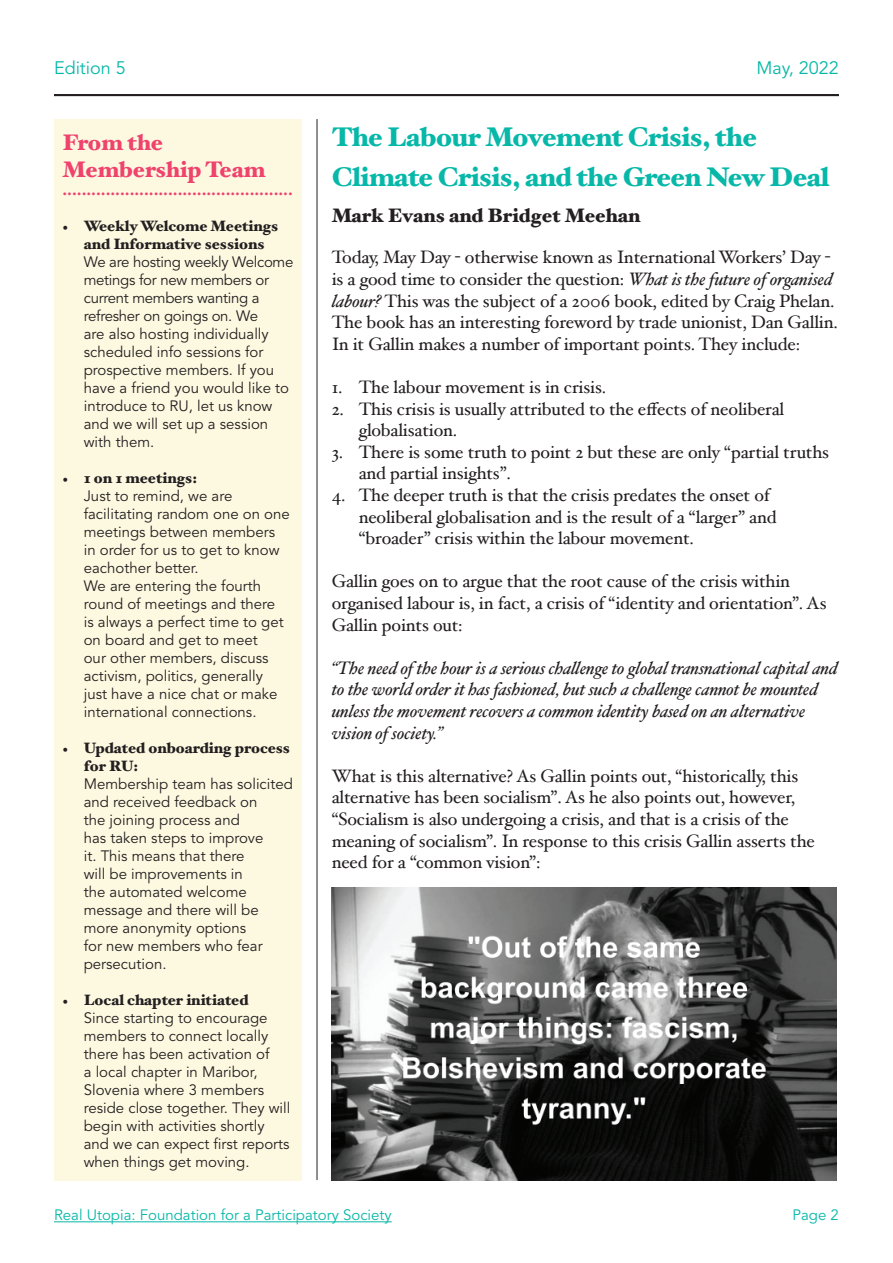
<style>
.page{position:relative;width:893px;height:1263px;background:#fff}
.page>*{position:absolute;margin:0;border:0;box-sizing:border-box;transform-origin:0 0}
.t1{font:900 27px/39.6px "Hoefler Text";letter-spacing:-.02em;color:#07b8a9}
.t2{font:900 22.5px/27px "Hoefler Text";color:#ef426d}
.t3{font:900 19.5px "Hoefler Text";color:#231f20}
.t4{font:18px/21.6px "Hoefler Text";letter-spacing:-.01em;color:#231f20}
.t5{font:italic 18px/21.6px "Hoefler Text";letter-spacing:-.01em;color:#231f20}
.t6{font:18px "Avenir LT Std";color:#07b8a9}
.t7{font:15px/18px "Avenir LT Std";color:#231f20}
.t8{font:900 15px/18px "Hoefler Text";color:#231f20;text-align:center}
.t9{font:15px "Avenir LT Std";color:#07b8a9}
.t10{font:900 15px "Hoefler Text";color:#ef426d}
.s1{font-family:"Minion Pro";font-weight:400}
.s2{font-style:italic}
</style>
<div class="page">
<hr style="left:54px;top:1221px;width:338px;height:1px;background:#07b8a9">
<hr style="left:54px;top:94px;width:785px;height:2px;background:#231f20">
<div style="left:54px;top:119px;width:248px;height:1061px;background:#fdf9e1"></div>
<hr style="left:317px;top:119px;width:1px;height:1061px;background:#231f20">
<img style="left:332px;top:887px;width:504px;height:293px">
<p class="t6" style="left:54px;top:57px;width:73px">Edition 5</p>
<h2 class="t2" style="left:63px;top:129px;width:204px">From the<br>Membership Team</h2>
<p class="t10" style="left:63px;top:181px;width:232px">................................................</p>
<p class="t8" style="left:63px;top:217px;width:217px"><span class="s1">•</span> Weekly Welcome Meetings and Informative sessions</p>
<p class="t7" style="left:84px;top:253px;width:211px">We are hosting weekly Welcome metings for new members or current members wanting a refresher on goings on. We<br>are also hosting individually scheduled info sessions for prospective members. If you have a friend you would like to introduce to RU, let us know and we will set up a session with them.</p>
<p class="t8" style="left:63px;top:469px;width:136px"><span class="s1">•</span> 1 on 1 meetings:</p>
<p class="t7" style="left:84px;top:487px;width:208px">Just to remind, we are facilitating random one on one meetings between members in order for us to get to know eachother better.<br>We are entering the fourth round of meetings and there<br>is always a perfect time to get on board and get to meet<br>our other members, discuss activism, politics, generally just have a nice chat or make international connections.</p>
<p class="t8" style="left:84px;top:739px;width:208px;text-align:left;text-indent:-21px"><span class="s1">•</span> Updated onboarding process for RU:</p>
<p class="t7" style="left:84px;top:775px;width:211px">Membership team has solicited and received feedback on<br>the joining process and<br>has taken steps to improve<br>it. This means that there<br>will be improvements in<br>the automated welcome message and there will be more anonymity options<br>for new members who fear persecution.</p>
<p class="t8" style="left:63px;top:991px;width:188px"><span class="s1">•</span> Local chapter initiated</p>
<p class="t7" style="left:84px;top:1009px;width:208px">Since starting to encourage members to connect locally there has been activation of<br>a local chapter in Maribor,<br>Slovenia where 3 members reside close together. They will begin with activities shortly and we can expect first reports when things get moving.</p>
<p class="t6" style="left:756px;top:57px;width:84px">May, 2022</p>
<h1 class="t1" style="left:332px;top:117px;width:499px">The Labour Movement Crisis, the<br>Climate Crisis, and the Green New Deal</h1>
<h3 class="t3" style="left:332px;top:204px;width:310px">Mark Evans and Bridget Meehan</h3>
<p class="t4" style="left:332px;top:246px;width:508px">Today, May Day - otherwise known as International Workers’ Day - is a good time to consider the question: <span class="s2">What is the future of organised labour?</span> This was the subject of a 2006 book, edited by Craig Phelan.<br>The book has an interesting foreword by trade unionist, Dan Gallin.<br>In it Gallin makes a number of important points. They include:</p>
<p class="t4" style="left:332px;top:376px;width:276px">1. The labour movement is in crisis.</p>
<p class="t4" style="left:359px;top:398px;width:427px;text-indent:-27px">2. This crisis is usually attributed to the effects of neoliberal globalisation.</p>
<p class="t4" style="left:359px;top:441px;width:472px;text-indent:-27px">3. There is some truth to point 2 but these are only “partial truths and partial insights”.</p>
<p class="t4" style="left:359px;top:484px;width:419px;text-indent:-27px">4. The deeper truth is that the crisis predates the onset of neoliberal globalisation and is the result of a “larger” and “broader” crisis within the labour movement.</p>
<p class="t4" style="left:332px;top:570px;width:496px">Gallin goes on to argue that the root cause of the crisis within organised labour is, in fact, a crisis of “identity and orientation”. As<br>Gallin points out:</p>
<p class="t5" style="left:332px;top:657px;width:507px">“The need of the hour is a serious challenge to global transnational capital and to the world order it has fashioned, but such a challenge cannot be mounted unless the movement recovers a common identity based on an alternative vision of society.”</p>
<p class="t4" style="left:332px;top:765px;width:485px">What is this alternative? As Gallin points out, “historically, this alternative has been socialism”. As he also points out, however, “Socialism is also undergoing a crisis, and that is a crisis of the meaning of socialism”. In response to this crisis Gallin asserts the need for a “common vision”:</p>
<p class="t9" style="left:54px;top:1206px;width:339px">Real Utopia: Foundation for a Participatory Society</p>
<p class="t9" style="left:793px;top:1206px;width:48px">Page 2</p>
</div>
